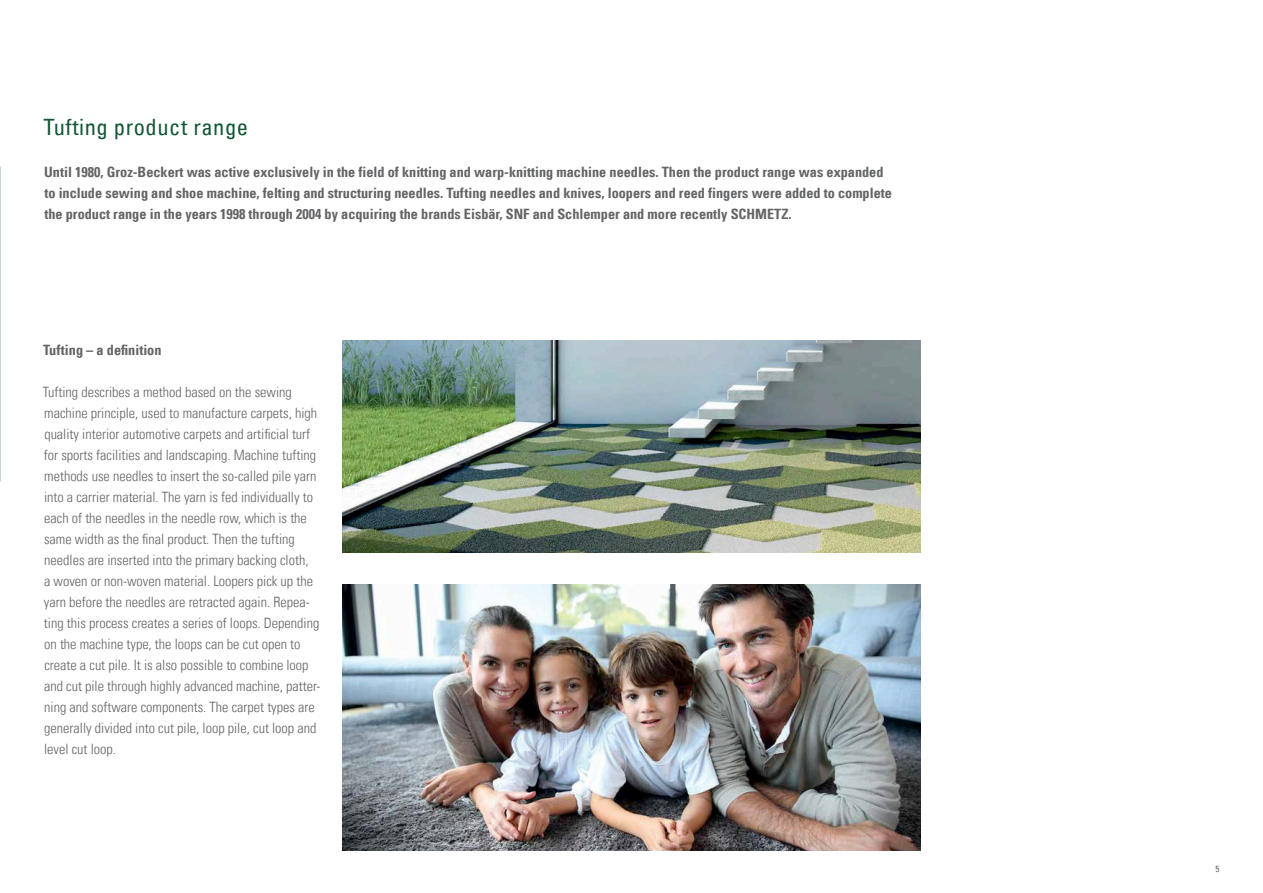
<style>
.page{position:relative;width:1263px;height:893px;background:#fff}
.page>*{position:absolute;margin:0;border:0;box-sizing:border-box;transform-origin:0 0}
.t1{font:condensed 22.5px "Univers Com 57";letter-spacing:.025em;color:#125634}
.t2{font:14.25px/21px "Univers Com 47 Light Cond";color:#636466}
.t3{font:14.25px/21px "Univers Com 67 Bold Cond";color:#636466}
.t4{font:condensed 9px "Univers Com 57";color:#636466}
</style>
<div class="page">
<img style="left:342px;top:585px;width:579px;height:265px">
<img style="left:342px;top:340px;width:579px;height:213px">
<h1 class="t1" style="left:44px;top:113px;width:206px">Tufting product range</h1>
<p class="t3" style="left:44px;top:161px;width:849px">Until 1980, Groz-Beckert was active exclusively in the field of knitting and warp-knitting machine needles. Then the product range was expanded to include sewing and shoe machine, felting and structuring needles. Tufting needles and knives, loopers and reed fingers were added to complete the product range in the years 1998 through 2004 by acquiring the brands Eisbär, SNF and Schlemper and more recently SCHMETZ.</p>
<p class="t3" style="left:43px;top:340px;width:120px">Tufting – a definition</p>
<p class="t2" style="left:43px;top:382px;width:279px">Tufting describes a method based on the sewing machine principle, used to manufacture carpets, high quality interior automotive carpets and artificial turf for sports facilities and landscaping. Machine tufting methods use needles to insert the so-called pile yarn into a carrier material. The yarn is fed individually to each of the needles in the needle row, which is the same width as the final product. Then the tufting needles are inserted into the primary backing cloth,<br>a woven or non-woven material. Loopers pick up the yarn before the needles are retracted again. Repea&shy;ting this process creates a series of loops. Depending on the machine type, the loops can be cut open to create a cut pile. It is also possible to combine loop and cut pile through highly advanced machine, patter&shy;ning and software components. The carpet types are generally divided into cut pile, loop pile, cut loop and level cut loop.</p>
<p class="t4" style="left:1215px;top:863px;width:5px">5</p>
</div>
